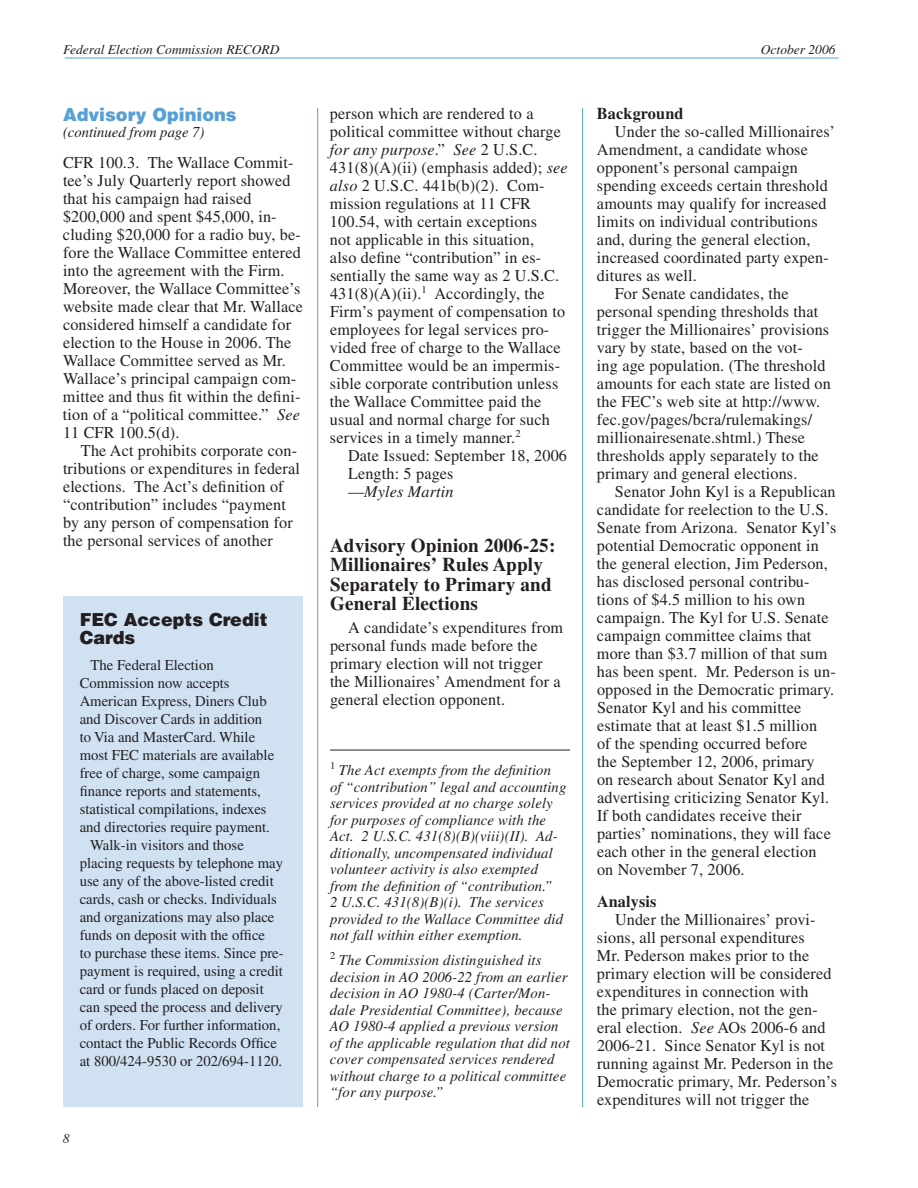
<style>
.page{position:relative;width:918px;height:1188px;background:#fff}
.page>*{position:absolute;margin:0;border:0;box-sizing:border-box;transform-origin:0 0}
.t1{font:700 19.5px/19.5px "Times LT Std";letter-spacing:.01em;color:#231f20}
.t2{font:900 18px/18px "Helvetica LT Std";color:#231f20}
.t3{font:900 18px "Helvetica LT Std";color:#56a0d5}
.t4{font:16.5px/18px "Times LT Std";letter-spacing:.01em;color:#231f20}
.t5{font:700 16.5px "Times LT Std";letter-spacing:.01em;color:#231f20}
.t6{font:italic 15px/16.5px "Times LT Std";letter-spacing:.01em;color:#231f20}
.t7{font:15px "Times LT Std";color:#231f20}
.t8{font:italic 13.5px "Times LT Std";color:#231f20}
.s1{font-style:italic}
</style>
<div class="page">
<hr style="left:317px;top:108px;width:1px;height:999px;background:#56a0d5">
<hr style="left:582px;top:108px;width:1px;height:999px;background:#56a0d5">
<hr style="left:65px;top:58px;width:774px;height:1px;background:#56a0d5">
<div style="left:63px;top:597px;width:240px;height:510px;background:#d0e1f2"></div>
<hr style="left:330px;top:750px;width:240px;height:1px;background:#231f20">
<p class="t8" style="left:63px;top:42px;width:218px">Federal Election Commission RECORD</p>
<p class="t8" style="left:761px;top:42px;width:76px">October 2006</p>
<p class="t3" style="left:63px;top:103px;width:175px">Advisory Opinions</p>
<p class="t6" style="left:63px;top:124px;width:143px">(continued from page 7)</p>
<p class="t4" style="left:63px;top:154px;width:241px">CFR 100.3. The Wallace Commit&shy;tee’s July Quarterly report showed that his campaign had raised $200,000 and spent $45,000, in&shy;cluding $20,000 for a radio buy, be&shy;fore the Wallace Committee entered into the agreement with the Firm.<br>Moreover, the Wallace Committee’s website made clear that Mr. Wallace considered himself a candidate for election to the House in 2006. The<br>Wallace Committee served as Mr.<br>Wallace’s principal campaign com&shy;mittee and thus fit within the defini&shy;tion of a “political committee.” <span class="s1">See<br></span>11 CFR 100.5(d).</p>
<p class="t4" style="left:63px;top:442px;width:238px;text-indent:18px">The Act prohibits corporate con&shy;tributions or expenditures in federal elections. The Act’s definition of “contribution” includes “payment by any person of compensation for the personal services of another</p>
<p class="t2" style="left:80px;top:610px;width:189px">FEC Accepts Credit<br>Cards</p>
<p class="t7" style="left:90px;top:657px;width:125px">The Federal Election</p>
<p class="t7" style="left:80px;top:675px;width:151px">Commission now accepts</p>
<p class="t7" style="left:80px;top:693px;width:188px">American Express, Diners Club</p>
<p class="t7" style="left:80px;top:711px;width:184px">and Discover Cards in addition</p>
<p class="t7" style="left:80px;top:729px;width:177px">to Via and MasterCard. While</p>
<p class="t7" style="left:80px;top:747px;width:196px">most FEC materials are available</p>
<p class="t7" style="left:80px;top:765px;width:182px">free of charge, some campaign</p>
<p class="t7" style="left:80px;top:783px;width:183px">finance reports and statements,</p>
<p class="t7" style="left:80px;top:801px;width:188px">statistical compilations, indexes</p>
<p class="t7" style="left:80px;top:819px;width:192px">and directories require payment.</p>
<p class="t7" style="left:90px;top:837px;width:155px">Walk-in visitors and those</p>
<p class="t7" style="left:80px;top:855px;width:205px">placing requests by telephone may</p>
<p class="t7" style="left:80px;top:873px;width:196px">use any of the above-listed credit</p>
<p class="t7" style="left:80px;top:891px;width:199px">cards, cash or checks. Individuals</p>
<p class="t7" style="left:80px;top:909px;width:196px">and organizations may also place</p>
<p class="t7" style="left:80px;top:927px;width:187px">funds on deposit with the office</p>
<p class="t7" style="left:80px;top:945px;width:205px">to purchase these items. Since pre-</p>
<p class="t7" style="left:80px;top:963px;width:205px">payment is required, using a credit</p>
<p class="t7" style="left:80px;top:981px;width:186px">card or funds placed on deposit</p>
<p class="t7" style="left:80px;top:999px;width:205px">can speed the process and delivery</p>
<p class="t7" style="left:80px;top:1017px;width:202px">of orders. For further information,</p>
<p class="t7" style="left:80px;top:1035px;width:199px">contact the Public Records Office</p>
<p class="t7" style="left:80px;top:1053px;width:204px">at 800/424-9530 or 202/694-1120.</p>
<p class="t8" style="left:63px;top:1131px;width:8px">8</p>
<p class="t4" style="left:330px;top:105px;width:239px">person which are rendered to a political committee without charge <span class="s1">for any purpose</span>.” <span class="s1">See</span> 2 U.S.C.<br>431(8)(A)(ii) (emphasis added); <span class="s1">see also</span> 2 U.S.C. 441b(b)(2). Com&shy;mission regulations at 11 CFR 100.54, with certain exceptions<br>not applicable in this situation,<br>also define “contribution” in es&shy;sentially the same way as 2 U.S.C.<br>431(8)(A)(ii).<sup>1</sup> Accordingly, the Firm’s payment of compensation to employees for legal services pro&shy;vided free of charge to the Wallace Committee would be an impermis&shy;sible corporate contribution unless the Wallace Committee paid the usual and normal charge for such services in a timely manner.<sup>2</sup></p>
<p class="t4" style="left:348px;top:447px;width:221px">Date Issued: September 18, 2006<br>Length: 5 pages<br>—<span class="s1">Myles Martin</span></p>
<p class="t1" style="left:330px;top:535px;width:227px">Advisory Opinion 2006-25:<br>Millionaires’ Rules Apply<br>Separately to Primary and<br>General Elections</p>
<p class="t4" style="left:330px;top:618px;width:235px;text-indent:18px">A candidate’s expenditures from personal funds made before the primary election will not trigger the Millionaires’ Amendment for a general election opponent.</p>
<p class="t6" style="left:330px;top:762px;width:238px"><sup>1</sup> The Act exempts from the definition of “contribution” legal and accounting services provided at no charge solely for purposes of compliance with the Act. 2 U.S.C. 431(8)(B)(viii)(II). Ad&shy;ditionally, uncompensated individual volunteer activity is also exempted from the definition of “contribution.”<br>2 U.S.C. 431(8)(B)(i). The services provided to the Wallace Committee did not fall within either exemption.</p>
<p class="t6" style="left:330px;top:952px;width:241px"><sup>2</sup> The Commission distinguished its decision in AO 2006-22 from an earlier decision in AO 1980-4 (Carter/Mon&shy;dale Presidential Committee), because AO 1980-4 applied a previous version of the applicable regulation that did not cover compensated services rendered without charge to a political committee “for any purpose.”</p>
<p class="t5" style="left:597px;top:104px;width:88px">Background</p>
<p class="t4" style="left:615px;top:123px;width:222px">Under the so-called Millionaires’</p>
<p class="t4" style="left:597px;top:141px;width:212px">Amendment, a candidate whose</p>
<p class="t4" style="left:597px;top:159px;width:203px">opponent’s personal campaign</p>
<p class="t4" style="left:597px;top:177px;width:232px">spending exceeds certain threshold</p>
<p class="t4" style="left:597px;top:195px;width:231px">amounts may qualify for increased</p>
<p class="t4" style="left:597px;top:213px;width:222px">limits on individual contributions</p>
<p class="t4" style="left:597px;top:231px;width:215px">and, during the general election,</p>
<p class="t4" style="left:597px;top:249px;width:233px">increased coordinated party expen-</p>
<p class="t4" style="left:597px;top:267px;width:101px">ditures as well.</p>
<p class="t4" style="left:615px;top:285px;width:175px">For Senate candidates, the</p>
<p class="t4" style="left:597px;top:303px;width:223px">personal spending thresholds that</p>
<p class="t4" style="left:597px;top:321px;width:234px">trigger the Millionaires’ provisions</p>
<p class="t4" style="left:597px;top:339px;width:207px">vary by state, based on the vot-</p>
<p class="t4" style="left:597px;top:357px;width:230px">ing age population. (The threshold</p>
<p class="t4" style="left:597px;top:375px;width:235px">amounts for each state are listed on</p>
<p class="t4" style="left:597px;top:393px;width:225px">the FEC’s web site at http://www.</p>
<p class="t4" style="left:597px;top:411px;width:217px">fec.gov/pages/bcra/rulemakings/</p>
<p class="t4" style="left:597px;top:429px;width:210px">millionairesenate.shtml.) These</p>
<p class="t4" style="left:597px;top:447px;width:223px">thresholds apply separately to the</p>
<p class="t4" style="left:597px;top:465px;width:202px">primary and general elections.</p>
<p class="t4" style="left:615px;top:483px;width:222px">Senator John Kyl is a Republican</p>
<p class="t4" style="left:597px;top:501px;width:233px">candidate for reelection to the U.S.</p>
<p class="t4" style="left:597px;top:519px;width:241px">Senate from Arizona. Senator Kyl’s</p>
<p class="t4" style="left:597px;top:537px;width:223px">potential Democratic opponent in</p>
<p class="t4" style="left:597px;top:555px;width:232px">the general election, Jim Pederson,</p>
<p class="t4" style="left:597px;top:573px;width:214px">has disclosed personal contribu-</p>
<p class="t4" style="left:597px;top:591px;width:210px">tions of $4.5 million to his own</p>
<p class="t4" style="left:597px;top:609px;width:233px">campaign. The Kyl for U.S. Senate</p>
<p class="t4" style="left:597px;top:627px;width:216px">campaign committee claims that</p>
<p class="t4" style="left:597px;top:645px;width:232px">more than $3.7 million of that sum</p>
<p class="t4" style="left:597px;top:663px;width:240px">has been spent. Mr. Pederson is un-</p>
<p class="t4" style="left:597px;top:681px;width:239px">opposed in the Democratic primary.</p>
<p class="t4" style="left:597px;top:699px;width:206px">Senator Kyl and his committee</p>
<p class="t4" style="left:597px;top:717px;width:222px">estimate that at least $1.5 million</p>
<p class="t4" style="left:597px;top:735px;width:212px">of the spending occurred before</p>
<p class="t4" style="left:597px;top:753px;width:219px">the September 12, 2006, primary</p>
<p class="t4" style="left:597px;top:771px;width:229px">on research about Senator Kyl and</p>
<p class="t4" style="left:597px;top:789px;width:234px">advertising criticizing Senator Kyl.</p>
<p class="t4" style="left:597px;top:807px;width:206px">If both candidates receive their</p>
<p class="t4" style="left:597px;top:825px;width:235px">parties’ nominations, they will face</p>
<p class="t4" style="left:597px;top:843px;width:221px">each other in the general election</p>
<p class="t4" style="left:597px;top:861px;width:149px">on November 7, 2006.</p>
<p class="t5" style="left:597px;top:891px;width:61px">Analysis</p>
<p class="t4" style="left:597px;top:910px;width:242px;text-indent:18px">Under the Millionaires’ provi&shy;sions, all personal expenditures<br>Mr. Pederson makes prior to the primary election will be considered expenditures in connection with<br>the primary election, not the gen&shy;eral election. <span class="s1">See</span> AOs 2006-6 and 2006-21. Since Senator Kyl is not running against Mr. Pederson in the Democratic primary, Mr. Pederson’s expenditures will not trigger the</p>
</div>
